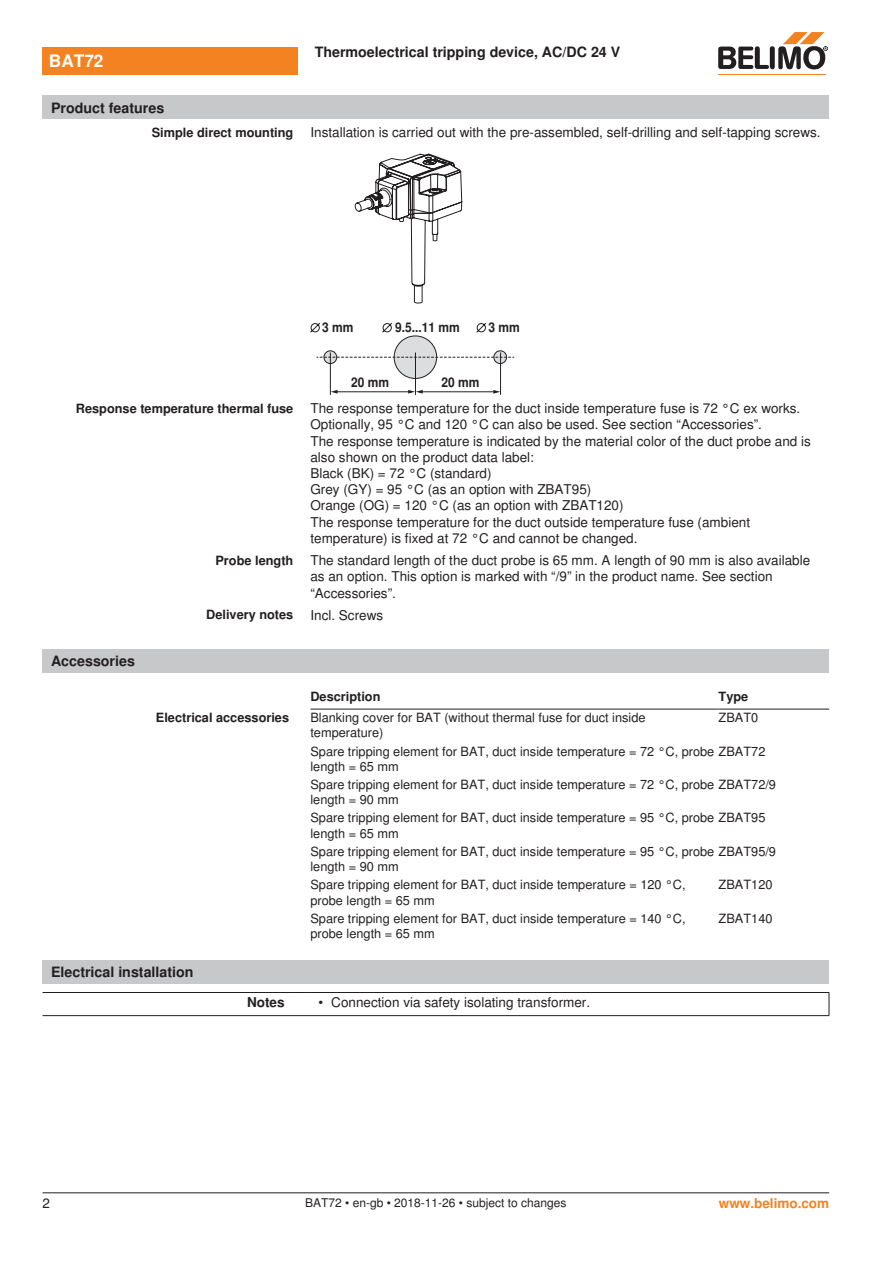
<style>
.page{position:relative;width:893px;height:1263px;background:#fff}
.page>*{position:absolute;margin:0;border:0;box-sizing:border-box;transform-origin:0 0}
.t1{font:700 17.25px "Nimbus Sans BEL";color:#fff}
.t2{font:700 14.25px "Nimbus Sans BEL";color:#231f20}
.Bulletpoints{font:13.5px/16.2px "Nimbus Sans BEL";color:#231f20}
.Rechtsbündig_Footer{font:700 13.5px "Nimbus Sans BEL";color:#f58220}
.Tabellenkopf_rechtsb{font:700 13.5px "Nimbus Sans BEL";color:#231f20}
.t3{font:700 13.35px "Nimbus Sans BEL";color:#231f20;scale:.9 1}
.Tabellentext_1mm{font:12.75px/15.3px "Nimbus Sans BEL";color:#231f20}
.Rechtsbündig{font:700 12.75px "Nimbus Sans BEL";color:#231f20}
.Tabellenkopf_rechtsb-2{font:700 12.75px "Nimbus Sans BEL";color:#231f20}
.Tabellenkopf{font:700 12.75px "Nimbus Sans BEL";color:#231f20}
.Footer_EU_center{font:12px "Nimbus Sans BEL";color:#231f20}
</style>
<div class="page">
<hr style="left:330px;top:353px;width:1px;height:42px;background:#231f20">
<hr style="left:415px;top:353px;width:1px;height:42px;background:#231f20">
<hr style="left:500px;top:353px;width:1px;height:42px;background:#231f20">
<svg style="left:310px;top:154px;width:204px;height:240px"></svg>
<div style="left:43px;top:649px;width:786px;height:24px;background:#c7c8ca"></div>
<hr style="left:310px;top:709px;width:409px;height:1px;background:#231f20">
<hr style="left:719px;top:709px;width:110px;height:1px;background:#231f20">
<div style="left:43px;top:960px;width:786px;height:24px;background:#c7c8ca"></div>
<svg style="left:829px;top:993px;width:1px;height:22px"></svg>
<hr style="left:43px;top:992px;width:250px;height:1px;background:#231f20">
<svg style="left:293px;top:992px;width:17px;height:1px"></svg>
<hr style="left:310px;top:992px;width:519px;height:1px;background:#231f20">
<hr style="left:43px;top:1015px;width:250px;height:1px;background:#231f20">
<svg style="left:293px;top:1015px;width:17px;height:1px"></svg>
<hr style="left:310px;top:1015px;width:519px;height:1px;background:#231f20">
<div style="left:43px;top:47px;width:255px;height:27px;background:#f58220"></div>
<hr style="left:718px;top:74px;width:107px;height:1px;background:#f58220">
<svg style="left:718px;top:32px;width:110px;height:38px"></svg>
<div style="left:43px;top:96px;width:786px;height:23px;background:#c7c8ca"></div>
<hr style="left:43px;top:1192px;width:786px;height:1px;background:#231f20">
<p class="t1" style="left:49px;top:51px;width:56px">BAT72</p>
<p class="t2" style="left:51px;top:99px;width:115px">Product features</p>
<p class="t2" style="left:315px;top:44px;width:307px">Thermoelectrical tripping device, AC/DC 24 V</p>
<p class="Rechtsbündig" style="left:152px;top:125px;width:143px">Simple direct mounting</p>
<p class="Bulletpoints" style="left:310px;top:125px;width:512px">Installation is carried out with the pre-assembled, self-drilling and self-tapping screws.</p>
<p class="t3" style="left:322px;top:319px;width:36px">3 mm</p>
<p class="t3" style="left:395px;top:319px;width:73px">9.5...11 mm</p>
<p class="t3" style="left:488px;top:319px;width:36px">3 mm</p>
<p class="t3" style="left:351px;top:375px;width:44px">20 mm</p>
<p class="t3" style="left:442px;top:375px;width:44px">20 mm</p>
<p class="Rechtsbündig" style="left:76px;top:400px;width:219px">Response temperature thermal fuse</p>
<p class="Bulletpoints" style="left:310px;top:401px;width:491px">The response temperature for the duct inside temperature fuse is 72 °C ex works.<br>Optionally, 95 °C and 120 °C can also be used. See section “Accessories”.</p>
<p class="Bulletpoints" style="left:310px;top:433px;width:502px">The response temperature is indicated by the material color of the duct probe and is also shown on the product data label:</p>
<p class="Bulletpoints" style="left:310px;top:465px;width:183px">Black (BK) = 72 °C (standard)</p>
<p class="Bulletpoints" style="left:310px;top:482px;width:282px">Grey (GY) = 95 °C (as an option with ZBAT95)</p>
<p class="Bulletpoints" style="left:310px;top:498px;width:315px">Orange (OG) = 120 °C (as an option with ZBAT120)</p>
<p class="Bulletpoints" style="left:310px;top:514px;width:441px">The response temperature for the duct outside temperature fuse (ambient temperature) is fixed at 72 °C and cannot be changed.</p>
<p class="Rechtsbündig" style="left:215px;top:552px;width:79px">Probe length</p>
<p class="Bulletpoints" style="left:310px;top:553px;width:501px">The standard length of the duct probe is 65 mm. A length of 90 mm is also available as an option. This option is marked with “/9” in the product name. See section “Accessories”.</p>
<p class="Rechtsbündig" style="left:206px;top:607px;width:89px">Delivery notes</p>
<p class="Bulletpoints" style="left:310px;top:607px;width:74px">Incl. Screws</p>
<p class="t2" style="left:51px;top:653px;width:85px">Accessories</p>
<p class="Tabellenkopf" style="left:310px;top:689px;width:72px">Description</p>
<p class="Tabellenkopf" style="left:719px;top:689px;width:31px">Type</p>
<p class="Tabellenkopf_rechtsb-2" style="left:156px;top:710px;width:135px">Electrical accessories</p>
<p class="Tabellentext_1mm" style="left:310px;top:710px;width:337px">Blanking cover for BAT (without thermal fuse for duct inside temperature)</p>
<p class="Tabellentext_1mm" style="left:719px;top:710px;width:41px">ZBAT0</p>
<p class="Tabellentext_1mm" style="left:310px;top:744px;width:456px">Spare tripping element for BAT, duct inside temperature = 72 °C, probe ZBAT72 length = 65 mm</p>
<p class="Tabellentext_1mm" style="left:310px;top:777px;width:467px">Spare tripping element for BAT, duct inside temperature = 72 °C, probe ZBAT72/9 length = 90 mm</p>
<p class="Tabellentext_1mm" style="left:310px;top:811px;width:456px">Spare tripping element for BAT, duct inside temperature = 95 °C, probe ZBAT95 length = 65 mm</p>
<p class="Tabellentext_1mm" style="left:310px;top:844px;width:467px">Spare tripping element for BAT, duct inside temperature = 95 °C, probe ZBAT95/9 length = 90 mm</p>
<p class="Tabellentext_1mm" style="left:310px;top:877px;width:377px">Spare tripping element for BAT, duct inside temperature = 120 °C, probe length = 65 mm</p>
<p class="Tabellentext_1mm" style="left:719px;top:877px;width:55px">ZBAT120</p>
<p class="Tabellentext_1mm" style="left:310px;top:911px;width:377px">Spare tripping element for BAT, duct inside temperature = 140 °C, probe length = 65 mm</p>
<p class="Tabellentext_1mm" style="left:719px;top:911px;width:55px">ZBAT140</p>
<p class="t2" style="left:51px;top:964px;width:144px">Electrical installation</p>
<p class="Tabellenkopf_rechtsb" style="left:247px;top:994px;width:39px">Notes</p>
<p class="Bulletpoints" style="left:319px;top:994px;width:273px">• Connection via safety isolating transformer.</p>
<p class="Bulletpoints" style="left:43px;top:1196px;width:9px">2</p>
<p class="Footer_EU_center" style="left:305px;top:1196px;width:263px">BAT72 • en-gb • 2018-11-26 • subject to changes</p>
<p class="Rechtsbündig_Footer" style="left:719px;top:1195px;width:112px">www.belimo.com</p>
</div>
